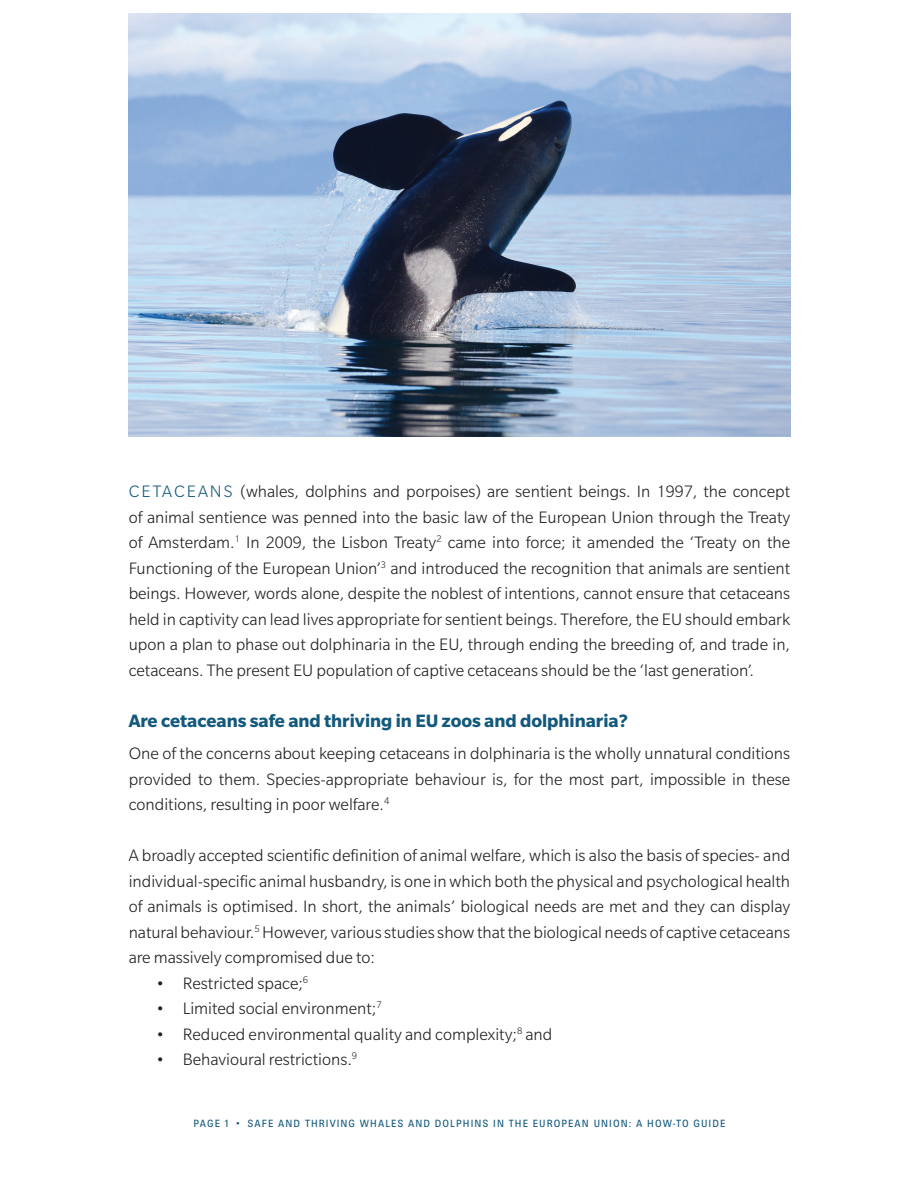
<style>
.page{position:relative;width:918px;height:1188px;background:#fff}
.page>*{position:absolute;margin:0;border:0;box-sizing:border-box;transform-origin:0 0}
.t1{font:700 19.5px "Slate Pro";color:#13597c}
.t2{font:300 18px/25.5px "Slate Pro";color:#231f20;text-align:justify}
.t3{font:500 10.5px "Brown Pro";letter-spacing:.1em;color:#13597c}
.s1{color:#13597c}
</style>
<div class="page">
<img style="left:128px;top:14px;width:663px;height:422px">
<p class="t2" style="left:129px;top:479px;width:663px"><span class="s1">CETACEANS</span> (whales, dolphins and porpoises) are sentient beings. In 1997, the concept of animal sentience was penned into the basic law of the European Union through the Treaty of Amsterdam.<sup>1</sup> In 2009, the Lisbon Treaty<sup>2</sup> came into force; it amended the ‘Treaty on the Functioning of the European Union’<sup>3</sup> and introduced the recognition that animals are sentient beings. However, words alone, despite the noblest of intentions, cannot ensure that cetaceans held in captivity can lead lives appropriate for sentient beings. Therefore, the EU should embark upon a plan to phase out dolphinaria in the EU, through ending the breeding of, and trade in, cetaceans. The present EU population of captive cetaceans should be the ‘last generation’.</p>
<p class="t1" style="left:129px;top:710px;width:501px">Are cetaceans safe and thriving in EU zoos and dolphinaria?</p>
<p class="t2" style="left:129px;top:740px;width:663px">One of the concerns about keeping cetaceans in dolphinaria is the wholly unnatural conditions provided to them. Species-appropriate behaviour is, for the most part, impossible in these conditions, resulting in poor welfare.<sup>4</sup></p>
<p class="t2" style="left:129px;top:842px;width:663px">A broadly accepted scientific definition of animal welfare, which is also the basis of species- and individual-specific animal husbandry, is one in which both the physical and psychological health of animals is optimised. In short, the animals’ biological needs are met and they can display natural behaviour.<sup>5</sup> However, various studies show that the biological needs of captive cetaceans are massively compromised due to:</p>
<p class="t2" style="left:156px;top:970px;width:154px">• Restricted space;<sup>6</sup></p>
<p class="t2" style="left:156px;top:995px;width:227px">• Limited social environment;<sup>7</sup></p>
<p class="t2" style="left:156px;top:1021px;width:398px">• Reduced environmental quality and complexity;<sup>8</sup> and</p>
<p class="t2" style="left:156px;top:1046px;width:203px">• Behavioural restrictions.<sup>9</sup></p>
<p class="t3" style="left:193px;top:1118px;width:533px">PAGE 1 • SAFE AND THRIVING WHALES AND DOLPHINS IN THE EUROPEAN UNION: A HOW-TO GUIDE</p>
</div>
